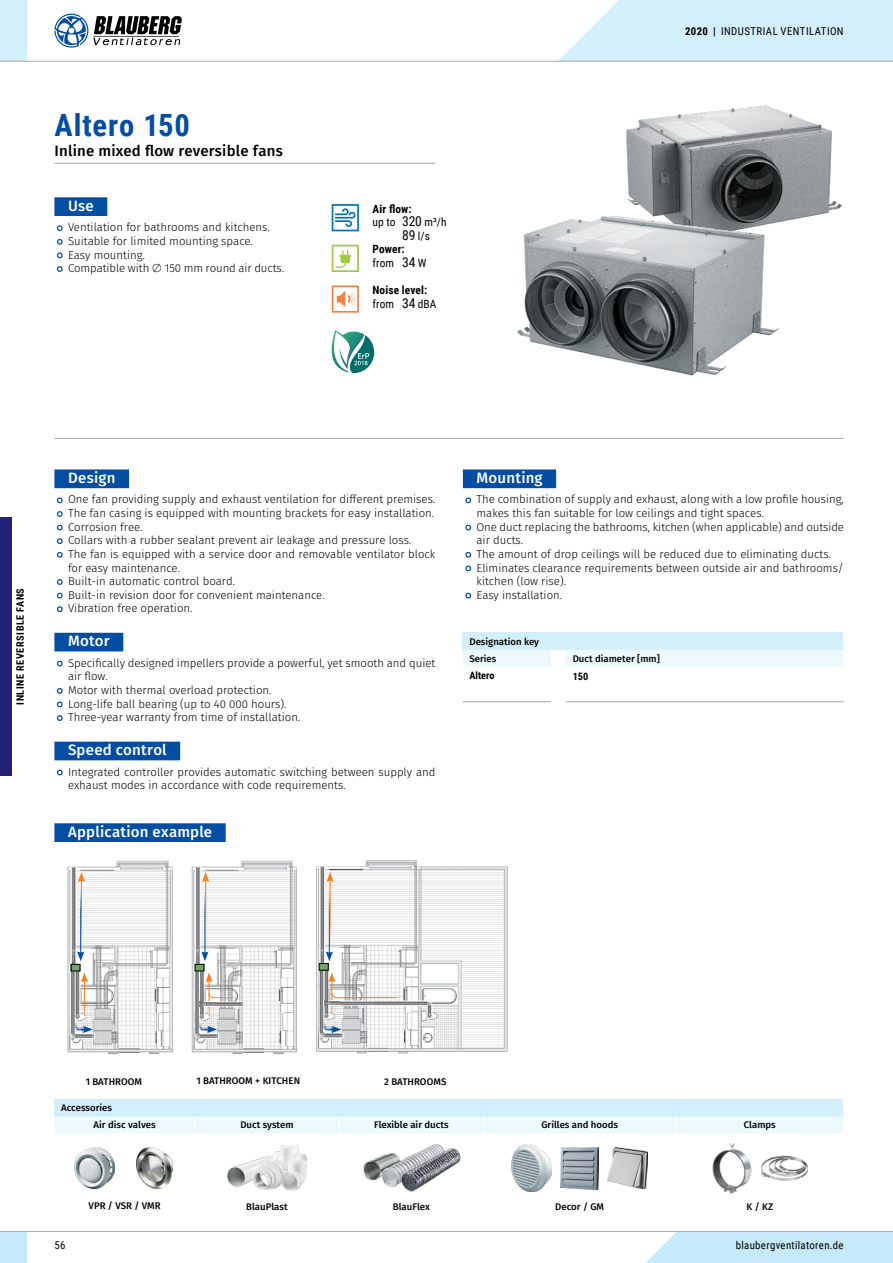
<style>
.page{position:relative;width:893px;height:1263px;background:#fff}
.page>*{position:absolute;margin:0;border:0;box-sizing:border-box;transform-origin:0 0}
.t1{font:700 30.6px "Roboto Condensed";letter-spacing:.03em;color:#034ea2}
.t2{font:500 15px "Fira Sans";letter-spacing:.015em;color:#fff}
.t3{font:500 15px "Fira Sans";letter-spacing:.015em;color:#000}
.t4{font:300 11.4px/13.6px "Fira Sans";color:#000}
.t5{font:700 11.4px/13.6px "Roboto Condensed";letter-spacing:.01em;color:#000}
.t6{font:11.4px "Roboto Condensed";letter-spacing:.01em;color:#000}
.t7{font:10.8px "Roboto Condensed";letter-spacing:.035em;color:#000}
.t8{font:700 10.2px "Roboto Condensed";letter-spacing:.055em;color:#000}
.t9{font:500 9.6px/17px "Fira Sans";color:#000}
.s1{font-size:13.65px}
.s2{font-weight:400}
.s3{font-weight:400;font-size:13.65px}
.s4{font-weight:700}
</style>
<div class="page">
<div style="left:0;top:517px;width:12px;height:259px;background:#232176"></div>
<img style="left:67px;top:860px;width:441px;height:195px">
<div style="left:71px;top:964px;width:9px;height:7px;background:#74a86a"></div>
<div style="left:71px;top:964px;width:9px;height:7px;border:1px solid #000"></div>
<div style="left:195px;top:964px;width:9px;height:7px;background:#74a86a"></div>
<div style="left:195px;top:964px;width:9px;height:7px;border:1px solid #000"></div>
<div style="left:319px;top:963px;width:9px;height:7px;background:#74a86a"></div>
<div style="left:319px;top:963px;width:9px;height:7px;border:1px solid #000"></div>
<hr style="left:80px;top:890px;width:1px;height:64px;background:#034ea2">
<svg style="left:77px;top:951px;width:7px;height:10px"></svg>
<hr style="left:81px;top:879px;width:1px;height:64px;background:#f58220">
<svg style="left:78px;top:872px;width:7px;height:10px"></svg>
<hr style="left:84px;top:980px;width:1px;height:39px;background:#f58220">
<svg style="left:81px;top:972px;width:7px;height:10px"></svg>
<svg style="left:73px;top:1021px;width:20px;height:12px"></svg>
<hr style="left:204px;top:890px;width:1px;height:64px;background:#034ea2">
<svg style="left:201px;top:951px;width:8px;height:10px"></svg>
<hr style="left:205px;top:879px;width:1px;height:64px;background:#f58220">
<svg style="left:202px;top:872px;width:7px;height:10px"></svg>
<svg style="left:198px;top:1021px;width:19px;height:12px"></svg>
<hr style="left:329px;top:890px;width:1px;height:64px;background:#034ea2">
<svg style="left:326px;top:951px;width:7px;height:10px"></svg>
<hr style="left:330px;top:879px;width:1px;height:64px;background:#f58220">
<svg style="left:326px;top:872px;width:8px;height:10px"></svg>
<svg style="left:322px;top:1021px;width:19px;height:12px"></svg>
<svg style="left:210px;top:992px;width:35px;height:7px"></svg>
<hr style="left:331px;top:980px;width:1px;height:39px;background:#f58220">
<svg style="left:328px;top:972px;width:7px;height:10px"></svg>
<svg style="left:331px;top:992px;width:80px;height:7px"></svg>
<hr style="left:208px;top:980px;width:2px;height:39px;background:#f58220">
<svg style="left:205px;top:972px;width:8px;height:10px"></svg>
<img style="left:200px;top:1002px;width:15px;height:4px">
<img style="left:324px;top:1001px;width:15px;height:4px">
<hr style="left:54px;top:163px;width:381px;height:1px;background:#a7a9ac">
<div style="left:54px;top:197px;width:53px;height:19px;background:#034ea2"></div>
<svg style="left:56px;top:225px;width:7px;height:7px"></svg>
<svg style="left:56px;top:239px;width:7px;height:6px"></svg>
<svg style="left:56px;top:252px;width:7px;height:7px"></svg>
<svg style="left:57px;top:266px;width:6px;height:6px"></svg>
<img style="left:626px;top:105px;width:216px;height:117px">
<img style="left:517px;top:214px;width:264px;height:162px">
<div style="left:54px;top:469px;width:75px;height:19px;background:#034ea2"></div>
<div style="left:54px;top:633px;width:69px;height:18px;background:#034ea2"></div>
<div style="left:54px;top:742px;width:126px;height:18px;background:#034ea2"></div>
<svg style="left:56px;top:497px;width:7px;height:7px"></svg>
<svg style="left:57px;top:511px;width:6px;height:6px"></svg>
<svg style="left:56px;top:524px;width:7px;height:7px"></svg>
<svg style="left:56px;top:538px;width:7px;height:6px"></svg>
<svg style="left:56px;top:551px;width:7px;height:7px"></svg>
<svg style="left:57px;top:579px;width:6px;height:6px"></svg>
<svg style="left:56px;top:592px;width:7px;height:7px"></svg>
<svg style="left:56px;top:606px;width:7px;height:7px"></svg>
<svg style="left:56px;top:660px;width:7px;height:7px"></svg>
<svg style="left:56px;top:688px;width:7px;height:6px"></svg>
<svg style="left:56px;top:701px;width:7px;height:7px"></svg>
<svg style="left:56px;top:715px;width:7px;height:6px"></svg>
<svg style="left:56px;top:769px;width:7px;height:7px"></svg>
<svg style="left:463px;top:633px;width:380px;height:34px;background:#e1f4fd"></svg>
<hr style="left:463px;top:701px;width:88px;height:1px;background:#a7a9ac">
<hr style="left:566px;top:701px;width:278px;height:1px;background:#a7a9ac">
<div style="left:54px;top:823px;width:172px;height:19px;background:#034ea2"></div>
<div style="left:463px;top:469px;width:93px;height:19px;background:#034ea2"></div>
<svg style="left:465px;top:497px;width:7px;height:7px"></svg>
<svg style="left:465px;top:524px;width:7px;height:7px"></svg>
<svg style="left:465px;top:551px;width:7px;height:7px"></svg>
<svg style="left:465px;top:565px;width:7px;height:7px"></svg>
<svg style="left:465px;top:592px;width:7px;height:7px"></svg>
<hr style="left:54px;top:438px;width:790px;height:1px;background:#a7a9ac">
<svg style="left:332px;top:204px;width:27px;height:27px"></svg>
<svg style="left:332px;top:245px;width:27px;height:27px"></svg>
<svg style="left:332px;top:285px;width:27px;height:28px"></svg>
<svg style="left:331px;top:331px;width:43px;height:42px"></svg>
<svg style="left:54px;top:1099px;width:790px;height:34px;background:#e0f3fc"></svg>
<img style="left:75px;top:1148px;width:40px;height:40px">
<img style="left:137px;top:1147px;width:35px;height:42px">
<img style="left:228px;top:1145px;width:78px;height:46px">
<img style="left:363px;top:1156px;width:17px;height:25px">
<img style="left:380px;top:1144px;width:63px;height:42px">
<img style="left:402px;top:1148px;width:59px;height:44px">
<img style="left:512px;top:1145px;width:39px;height:46px">
<img style="left:561px;top:1147px;width:38px;height:42px">
<img style="left:608px;top:1147px;width:40px;height:42px">
<img style="left:761px;top:1156px;width:47px;height:24px">
<img style="left:712px;top:1143px;width:40px;height:51px">
<div style="left:646px;top:1232px;width:247px;height:31px;background:#c6eafb"></div>
<div style="left:0;top:1231px;width:27px;height:32px;background:#c6eafb"></div>
<hr style="left:0;top:1231px;width:893px;height:1px;background:#a7a9ac">
<div style="left:0;top:0;width:27px;height:61px;background:#d3effc"></div>
<hr style="left:0;top:61px;width:893px;height:1px;background:#a7a9ac">
<svg style="left:558px;top:0;width:335px;height:62px;background:#d6effa"></svg>
<svg style="left:54px;top:14px;width:128px;height:34px"></svg>
<h1 class="t1" style="left:54px;top:104px;width:137px">Altero 150</h1>
<h2 class="t3" style="left:54px;top:141px;width:230px">Inline mixed flow reversible fans</h2>
<h2 class="t2" style="left:68px;top:195px;width:27px">Use</h2>
<p class="t4" style="left:68px;top:221px;width:218px">Ventilation for bathrooms and kitchens.<br>Suitable for limited mounting space.<br>Easy mounting.<br>Compatible with ∅ 150 mm round air ducts.</p>
<p class="t5" style="left:372px;top:201px;width:41px">Air flow:</p>
<p class="t6" style="left:372px;top:214px;width:76px">up to <span class="s1">320</span> m³/h</p>
<p class="t6" style="left:402px;top:228px;width:29px"><span class="s1">89</span> l/s</p>
<p class="t5" style="left:372px;top:242px;width:34px">Power:</p>
<p class="t6" style="left:372px;top:255px;width:56px">from <span class="s1">34</span> W</p>
<p class="t5" style="left:372px;top:283px;width:66px">Noise level: <span class="s2">from</span> <span class="s3">34</span> <span class="s2">dBA</span></p>
<p class="t7" style="left:685px;top:23px;width:160px"><span class="s4">2020 |</span> INDUSTRIAL VENTILATION</p>
<p class="t8" style="left:13px;top:705px;width:118px;rotate:-90deg">INLINE REVERSIBLE FANS</p>
<h2 class="t2" style="left:68px;top:467px;width:49px">Design</h2>
<p class="t4" style="left:68px;top:493px;width:369px">One fan providing supply and exhaust ventilation for different premises.<br>The fan casing is equipped with mounting brackets for easy installation.<br>Corrosion free.<br>Collars with a rubber sealant prevent air leakage and pressure loss.<br>The fan is equipped with a service door and removable ventilator block for easy maintenance.<br>Built-in automatic control board.<br>Built-in revision door for convenient maintenance.<br>Vibration free operation.</p>
<h2 class="t2" style="left:68px;top:631px;width:43px">Motor</h2>
<p class="t4" style="left:68px;top:657px;width:369px">Specifically designed impellers provide a powerful, yet smooth and quiet air flow.<br>Motor with thermal overload protection.<br>Long-life ball bearing (up to 40 000 hours).<br>Three-year warranty from time of installation.</p>
<h2 class="t2" style="left:68px;top:739px;width:100px">Speed control</h2>
<p class="t4" style="left:68px;top:766px;width:369px">Integrated controller provides automatic switching between supply and exhaust modes in accordance with code requirements.</p>
<h2 class="t2" style="left:68px;top:821px;width:146px">Application example</h2>
<h2 class="t2" style="left:476px;top:467px;width:68px">Mounting</h2>
<p class="t4" style="left:476px;top:493px;width:369px">The combination of supply and exhaust, along with a low profile housing, makes this fan suitable for low ceilings and tight spaces.<br>One duct replacing the bathrooms, kitchen (when applicable) and outside air ducts.<br>The amount of drop ceilings will be reduced due to eliminating ducts.<br>Eliminates clearance requirements between outside air and bathrooms/ kitchen (low rise).<br>Easy installation.</p>
<p class="t9" style="left:469px;top:633px;width:71px">Designation key<br>Series</p>
<p class="t9" style="left:573px;top:650px;width:89px">Duct diameter [mm]</p>
<p class="t8" style="left:469px;top:668px;width:26px">Altero</p>
<p class="t8" style="left:573px;top:669px;width:17px">150</p>
<p class="t9" style="left:86px;top:1074px;width:58px">1 BATHROOM</p>
<p class="t9" style="left:196px;top:1073px;width:105px">1 BATHROOM + KITCHEN</p>
<p class="t9" style="left:384px;top:1074px;width:64px">2 BATHROOMS</p>
<p class="t9" style="left:94px;top:1100px;width:64px;text-indent:-32px">Accessories<br>Air disc valves</p>
<p class="t9" style="left:240px;top:1117px;width:55px">Duct system</p>
<p class="t9" style="left:374px;top:1117px;width:76px">Flexible air ducts</p>
<p class="t9" style="left:541px;top:1117px;width:78px">Grilles and hoods</p>
<p class="t9" style="left:744px;top:1117px;width:33px">Clamps</p>
<p class="t9" style="left:89px;top:1198px;width:73px">VPR / VSR / VMR</p>
<p class="t9" style="left:246px;top:1199px;width:43px">BlauPlast</p>
<p class="t9" style="left:393px;top:1199px;width:38px">BlauFlex</p>
<p class="t9" style="left:555px;top:1199px;width:50px">Decor / GM</p>
<p class="t9" style="left:746px;top:1199px;width:28px">K / KZ</p>
<p class="t7" style="left:54px;top:1238px;width:13px">56</p>
<p class="t7" style="left:736px;top:1238px;width:109px">blaubergventilatoren.de</p>
</div>
